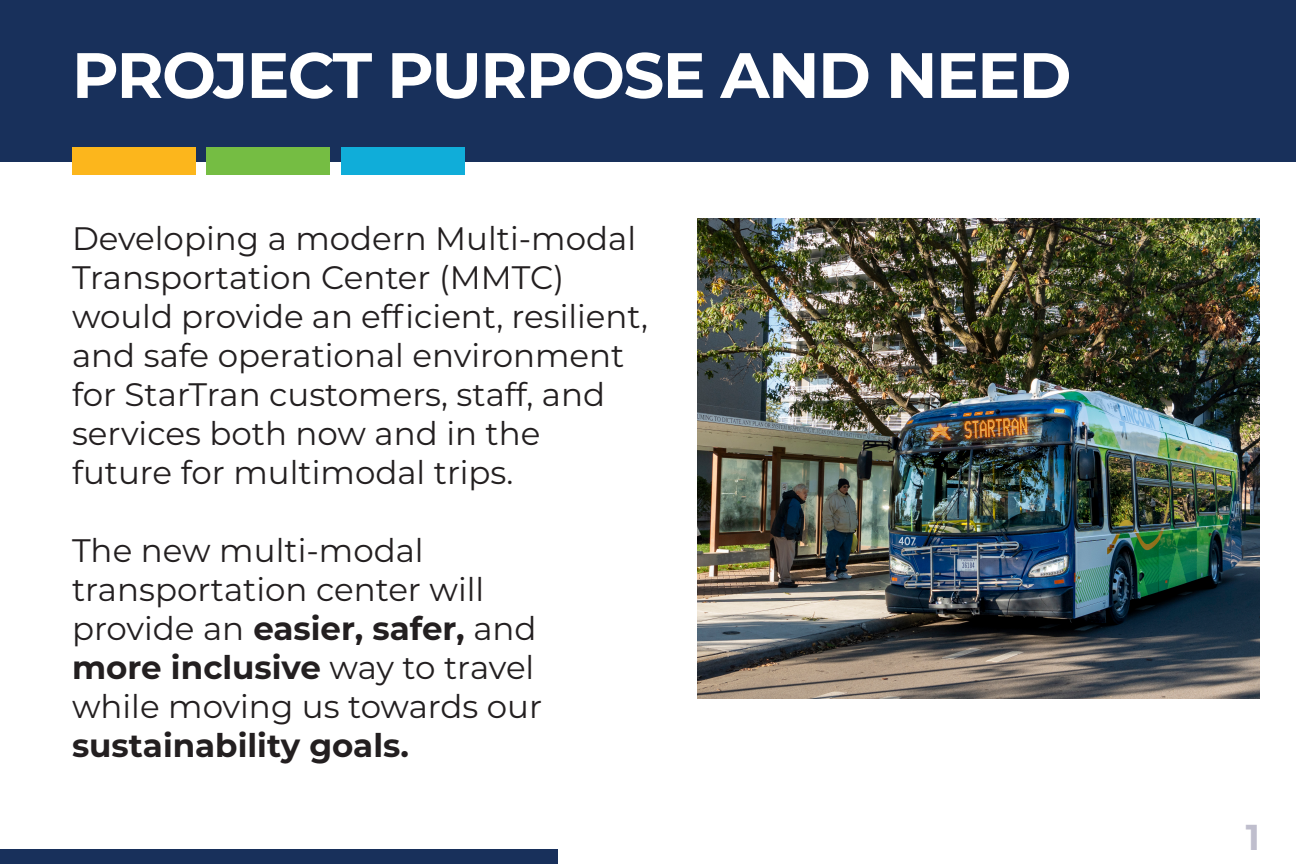
<style>
.page{position:relative;width:1296px;height:864px;background:#fff}
.page>*{position:absolute;margin:0;border:0;box-sizing:border-box;transform-origin:0 0}
.t1{font:700 64px "Montserrat";letter-spacing:-.025em;color:#fff}
.t2{font:700 36px "Montserrat";color:#bfbecd}
.t3{font:32.5px/39px "Montserrat";color:#231f20}
.s1{font-weight:700}
</style>
<div class="page">
<div style="left:0;top:0;width:1296px;height:161px;background:#18305b"></div>
<div style="left:72px;top:148px;width:123px;height:27px;background:#fcb61c"></div>
<div style="left:341px;top:148px;width:124px;height:27px;background:#10add9"></div>
<div style="left:207px;top:148px;width:123px;height:27px;background:#75bd43"></div>
<div style="left:0;top:850px;width:558px;height:14px;background:#18305b"></div>
<img style="left:698px;top:218px;width:562px;height:480px">
<p class="t1" style="left:72px;top:29px;width:1001px">PROJECT PURPOSE AND NEED</p>
<p class="t3" style="left:72px;top:218px;width:577px">Developing a modern Multi-modal<br>Transportation Center (MMTC) would provide an efficient, resilient, and safe operational environment for StarTran customers, staff, and services both now and in the future for multimodal trips.</p>
<p class="t3" style="left:72px;top:530px;width:472px">The new multi-modal transportation center will provide an <span class="s1">easier, safer,</span> and <span class="s1">more inclusive</span> way to travel while moving us towards our <span class="s1">sustainability goals.</span></p>
<p class="t2" style="left:1246px;top:811px;width:16px">1</p>
</div>
